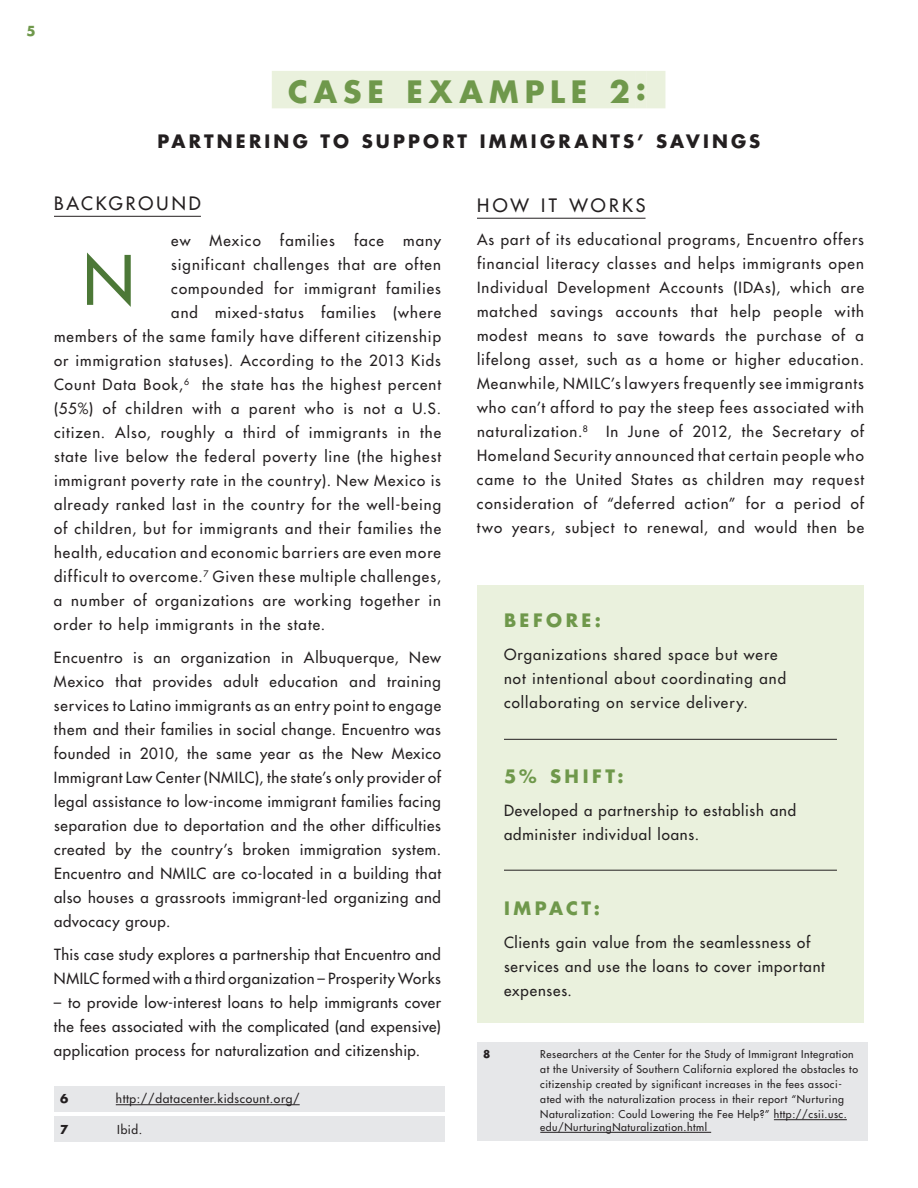
<style>
.page{position:relative;width:918px;height:1188px;background:#fff}
.page>*{position:absolute;margin:0;border:0;box-sizing:border-box;transform-origin:0 0}
.t1{font:500 66.3px "Futura Std";color:#4c7837}
.t2{font:700 30px "Futura Std";letter-spacing:.2em;color:#6f984b}
.t3{font:700 18px "Futura Std";letter-spacing:.175em;color:#231f20}
.t4{font:700 18px "Futura Std";letter-spacing:.195em;color:#6f984b}
.t5{font:500 18px "Futura Std";letter-spacing:.18em;color:#231f20}
.t6{font:500 15px/24px "Futura Std";letter-spacing:.065em;color:#231f20;text-align:justify}
.t7{font:500 15px/24px "Futura Std";letter-spacing:.035em;color:#231f20}
.t8{font:700 13.5px "Futura Std";color:#6f984b}
.t9{font:500 12px "Futura Std";letter-spacing:.05em;color:#231f20}
.t10{font:700 12px "Futura Std";color:#231f20}
.t11{font:500 10.5px/15px "Futura Std";letter-spacing:.05em;color:#231f20}
.t12{font:700 10.5px "Futura Std";color:#231f20}
.s1{font-weight:500}
</style>
<div class="page">
<div style="left:272px;top:71px;width:364px;height:37px;background:#eaf1dd"></div>
<div style="left:636px;top:71px;width:10px;height:37px;background:#eaf1dd"></div>
<div style="left:646px;top:71px;width:19px;height:37px;background:#eaf1dd"></div>
<hr style="left:477px;top:218px;width:169px;height:1px;background:#231f20">
<hr style="left:54px;top:216px;width:147px;height:1px;background:#231f20">
<div style="left:477px;top:585px;width:387px;height:438px;background:#eaf1dd"></div>
<hr style="left:504px;top:739px;width:333px;height:1px;background:#231f20">
<hr style="left:504px;top:870px;width:333px;height:1px;background:#231f20">
<div style="left:54px;top:1086px;width:391px;height:25px;background:#e6e7e9"></div>
<div style="left:54px;top:1117px;width:391px;height:25px;background:#e6e7e9"></div>
<div style="left:477px;top:1042px;width:391px;height:99px;background:#e6e7e9"></div>
<hr style="left:116px;top:1104px;width:184px;height:1px;background:#231f20">
<hr style="left:774px;top:1119px;width:73px;height:1px;background:#231f20">
<hr style="left:540px;top:1132px;width:171px;height:1px;background:#231f20">
<p class="t8" style="left:27px;top:22px;width:11px">5</p>
<h2 class="t2" style="left:288px;top:72px;width:76px">CASE</h2>
<h2 class="t2" style="left:406px;top:72px;width:241px">EXAMPLE 2:</h2>
<p class="t3" style="left:158px;top:129px;width:91px">PART NERI</p>
<p class="t3" style="left:274px;top:129px;width:62px">NG TO</p>
<p class="t3" style="left:362px;top:129px;width:77px">SU PPORT</p>
<p class="t3" style="left:480px;top:129px;width:26px">IMMI</p>
<p class="t3" style="left:540px;top:129px;width:220px">GR ANTS’ SAVI NGS</p>
<p class="t5" style="left:54px;top:192px;width:15px">Backg</p>
<p class="t5" style="left:126px;top:192px;width:61px">round</p>
<p class="t6" style="left:171px;top:229px;width:21px">ew</p>
<p class="t6" style="left:210px;top:229px;width:53px">Mexico</p>
<p class="t6" style="left:280px;top:229px;width:56px">families</p>
<p class="t6" style="left:354px;top:229px;width:31px">face</p>
<p class="t6" style="left:403px;top:229px;width:39px">many</p>
<p class="t6" style="left:171px;top:253px;width:271px">significant challenges that are often</p>
<p class="t6" style="left:171px;top:277px;width:271px">compounded for immigrant families</p>
<p class="t6" style="left:171px;top:301px;width:271px">and mixed-status families (where</p>
<p class="t6" style="left:54px;top:325px;width:389px">members of the same family have different citizenship</p>
<p class="t6" style="left:54px;top:349px;width:389px">or immigration statuses). According to the 2013 Kids</p>
<p class="t6" style="left:54px;top:373px;width:389px">Count Data Book,<sup>6</sup> the state has the highest percent</p>
<p class="t6" style="left:54px;top:397px;width:389px">(55%) of children with a parent who is not a U.S.</p>
<p class="t6" style="left:54px;top:421px;width:389px">citizen. Also, roughly a third of immigrants in the</p>
<p class="t6" style="left:54px;top:445px;width:389px">state live below the federal poverty line (the highest</p>
<p class="t6" style="left:54px;top:469px;width:389px">immigrant poverty rate in the country). New Mexico is</p>
<p class="t6" style="left:54px;top:493px;width:389px">already ranked last in the country for the well-being</p>
<p class="t6" style="left:54px;top:517px;width:388px">of children, but for immigrants and their families the</p>
<p class="t6" style="left:54px;top:541px;width:388px">health, education and economic barriers are even more</p>
<p class="t6" style="left:54px;top:565px;width:389px">difficult to overcome.<sup>7</sup> Given these multiple challenges,</p>
<p class="t6" style="left:54px;top:589px;width:389px">a number of organizations are working together in</p>
<p class="t6" style="left:54px;top:613px;width:273px">order to help immigrants in the state.</p>
<p class="t6" style="left:54px;top:646px;width:389px">Encuentro is an organization in Albuquerque, New Mexico that provides adult education and training services to Latino immigrants as an entry point to engage them and their families in social change. Encuentro was founded in 2010, the same year as the New Mexico Immigrant Law Center (NMILC), the state’s only provider of legal assistance to low-income immigrant families facing separation due to deportation and the other difficulties created by the country’s broken immigration system.<br>Encuentro and NMILC are co-located in a building that also houses a grassroots immigrant-led organizing and advocacy group.</p>
<p class="t7" style="left:54px;top:943px;width:389px">This case study explores a partnership that Encuentro and<br>NMILC formed with a third organization – Prosperity Works</p>
<p class="t6" style="left:54px;top:991px;width:389px">– to provide low-interest loans to help immigrants cover the fees associated with the complicated (and expensive) application process for naturalization and citizenship.</p>
<h1 class="t1" style="left:83px;top:239px;width:54px">N</h1>
<p class="t10" style="left:60px;top:1091px;width:10px">6</p>
<p class="t9" style="left:116px;top:1091px;width:185px">http://datacenter.kidscount.org/</p>
<p class="t10" style="left:60px;top:1121px;width:35px">7 <span class="s1">I</span></p>
<p class="t9" style="left:121px;top:1122px;width:23px">bid.</p>
<p class="t5" style="left:477px;top:194px;width:170px">H ow it works</p>
<p class="t6" style="left:477px;top:228px;width:389px">As part of its educational programs, Encuentro offers financial literacy classes and helps immigrants open Individual Development Accounts (IDAs), which are matched savings accounts that help people with modest means to save towards the purchase of a lifelong asset, such as a home or higher education.<br>Meanwhile, NMILC’s lawyers frequently see immigrants who can’t afford to pay the steep fees associated with naturalization.<sup>8</sup> In June of 2012, the Secretary of Homeland Security announced that certain people who came to the United States as children may request consideration of “deferred action” for a period of two years, subject to renewal, and would then be</p>
<p class="t4" style="left:504px;top:608px;width:31px">BEFORE</p>
<p class="t4" style="left:595px;top:608px;width:8px">:</p>
<p class="t6" style="left:504px;top:642px;width:284px;text-align:left">Organizations shared space but were not intentional about coordinating and collaborating on service delivery.</p>
<p class="t4" style="left:504px;top:764px;width:91px">5% SHIFT</p>
<p class="t4" style="left:618px;top:764px;width:8px">:</p>
<p class="t6" style="left:504px;top:798px;width:294px">Developed a partnership to establish and administer individual loans.</p>
<p class="t4" style="left:504px;top:896px;width:97px">IMPACT :</p>
<p class="t6" style="left:504px;top:930px;width:323px;text-align:left">Clients gain value from the seamlessness of services and use the loans to cover important expenses.</p>
<p class="t11" style="left:540px;top:1047px;width:319px;text-indent:6px">esearchers at the Center for the Study of Immigrant Integration at the University of Southern California explored the obstacles to citizenship created by significant increases in the fees associ&shy;ated with the naturalization process in their report “Nurturing Naturalization: Could Lowering the Fee Help?” http://csii.usc.</p>
<p class="t11" style="left:540px;top:1120px;width:168px">edu/NurturingNaturalization.html</p>
<p class="t12" style="left:483px;top:1047px;width:37px">8 <span class="s1">R</span></p>
</div>
